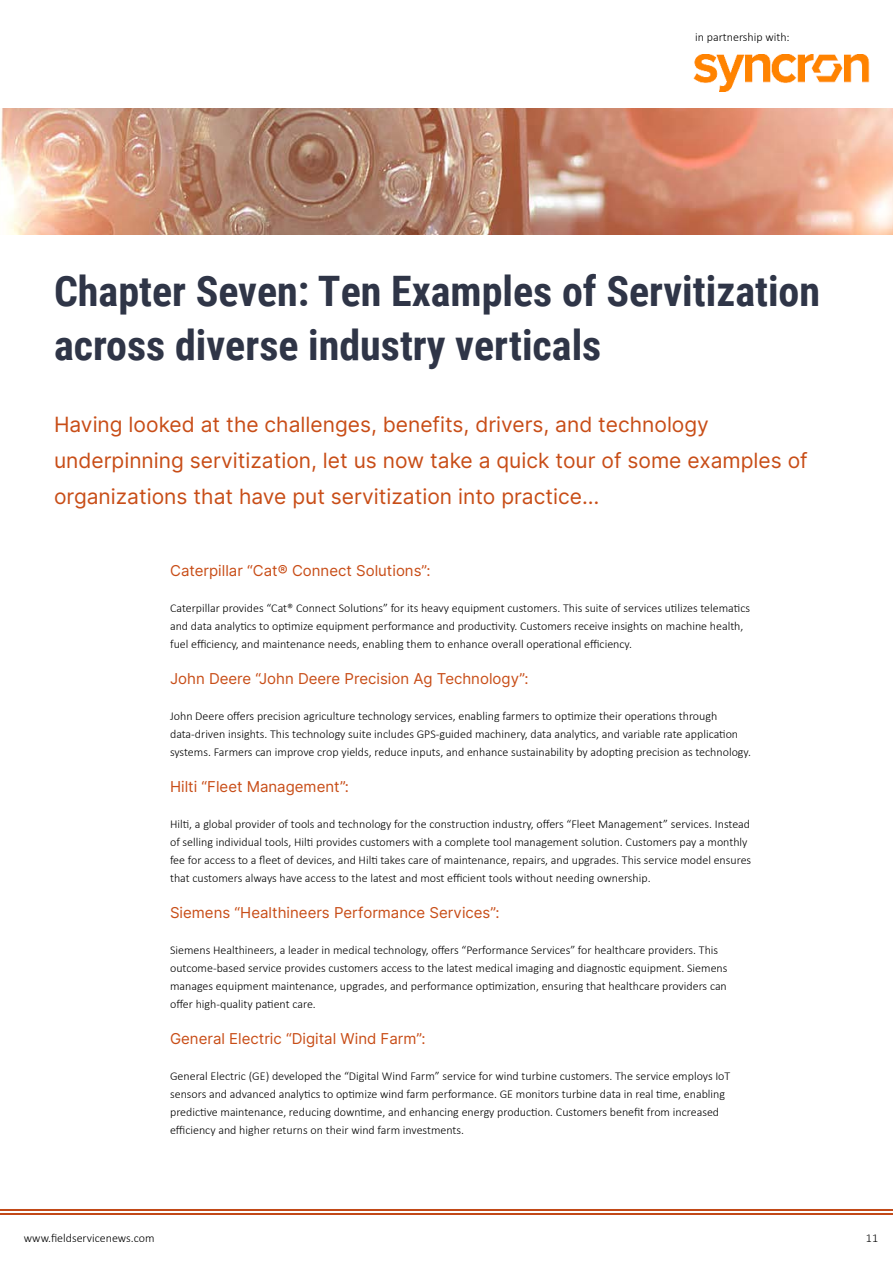
<style>
.page{position:relative;width:893px;height:1263px;background:#fff}
.page>*{position:absolute;margin:0;border:0;box-sizing:border-box;transform-origin:0 0}
.t1{font:700 42px/54px "Roboto Condensed";color:#2f3547}
.t2{font:21px/36px "Inter";color:#c84d17}
.t3{font:15px "Inter";color:#c84d17}
.t4{font:300 12px/18px "Calibri";color:#000}
</style>
<div class="page">
<img style="left:0;top:108px;width:893px;height:126px">
<hr style="left:0;top:1209px;width:893px;height:2px;background:#c24918">
<hr style="left:0;top:1213px;width:893px;height:2px;background:#c24918">
<img style="left:693px;top:54px;width:177px;height:37px">
<p class="t4" style="left:695px;top:29px;width:96px">in partnership with:</p>
<h1 class="t1" style="left:54px;top:262px;width:768px">Chapter Seven: Ten Examples of Servitization across diverse industry verticals</h1>
<h2 class="t2" style="left:54px;top:406px;width:755px">Having looked at the challenges, benefits, drivers, and technology underpinning servitization, let us now take a quick tour of some examples of organizations that have put servitization into practice…</h2>
<p class="t3" style="left:170px;top:562px;width:262px">Caterpillar “Cat® Connect Solutions”:</p>
<p class="t4" style="left:170px;top:599px;width:581px">Caterpillar provides “Cat® Connect Solutions” for its heavy equipment customers. This suite of services utilizes telematics and data analytics to optimize equipment performance and productivity. Customers receive insights on machine health, fuel efficiency, and maintenance needs, enabling them to enhance overall operational efficiency.</p>
<p class="t3" style="left:170px;top:670px;width:360px">John Deere “John Deere Precision Ag Technology”:</p>
<p class="t4" style="left:170px;top:707px;width:582px">John Deere offers precision agriculture technology services, enabling farmers to optimize their operations through data-driven insights. This technology suite includes GPS-guided machinery, data analytics, and variable rate application systems. Farmers can improve crop yields, reduce inputs, and enhance sustainability by adopting precision as technology.</p>
<p class="t3" style="left:170px;top:778px;width:180px">Hilti “Fleet Management”:</p>
<p class="t4" style="left:170px;top:815px;width:583px">Hilti, a global provider of tools and technology for the construction industry, offers “Fleet Management” services. Instead of selling individual tools, Hilti provides customers with a complete tool management solution. Customers pay a monthly fee for access to a fleet of devices, and Hilti takes care of maintenance, repairs, and upgrades. This service model ensures that customers always have access to the latest and most efficient tools without needing ownership.</p>
<p class="t3" style="left:170px;top:904px;width:331px">Siemens “Healthineers Performance Services”:</p>
<p class="t4" style="left:170px;top:941px;width:559px">Siemens Healthineers, a leader in medical technology, offers “Performance Services” for healthcare providers. This outcome-based service provides customers access to the latest medical imaging and diagnostic equipment. Siemens manages equipment maintenance, upgrades, and performance optimization, ensuring that healthcare providers can offer high-quality patient care.</p>
<p class="t3" style="left:170px;top:1030px;width:257px">General Electric “Digital Wind Farm”:</p>
<p class="t4" style="left:170px;top:1067px;width:562px">General Electric (GE) developed the “Digital Wind Farm” service for wind turbine customers. The service employs IoT sensors and advanced analytics to optimize wind farm performance. GE monitors turbine data in real time, enabling predictive maintenance, reducing downtime, and enhancing energy production. Customers benefit from increased efficiency and higher returns on their wind farm investments.</p>
<p class="t4" style="left:24px;top:1229px;width:132px">www.fieldservicenews.com</p>
<p class="t4" style="left:866px;top:1229px;width:14px">11</p>
</div>
